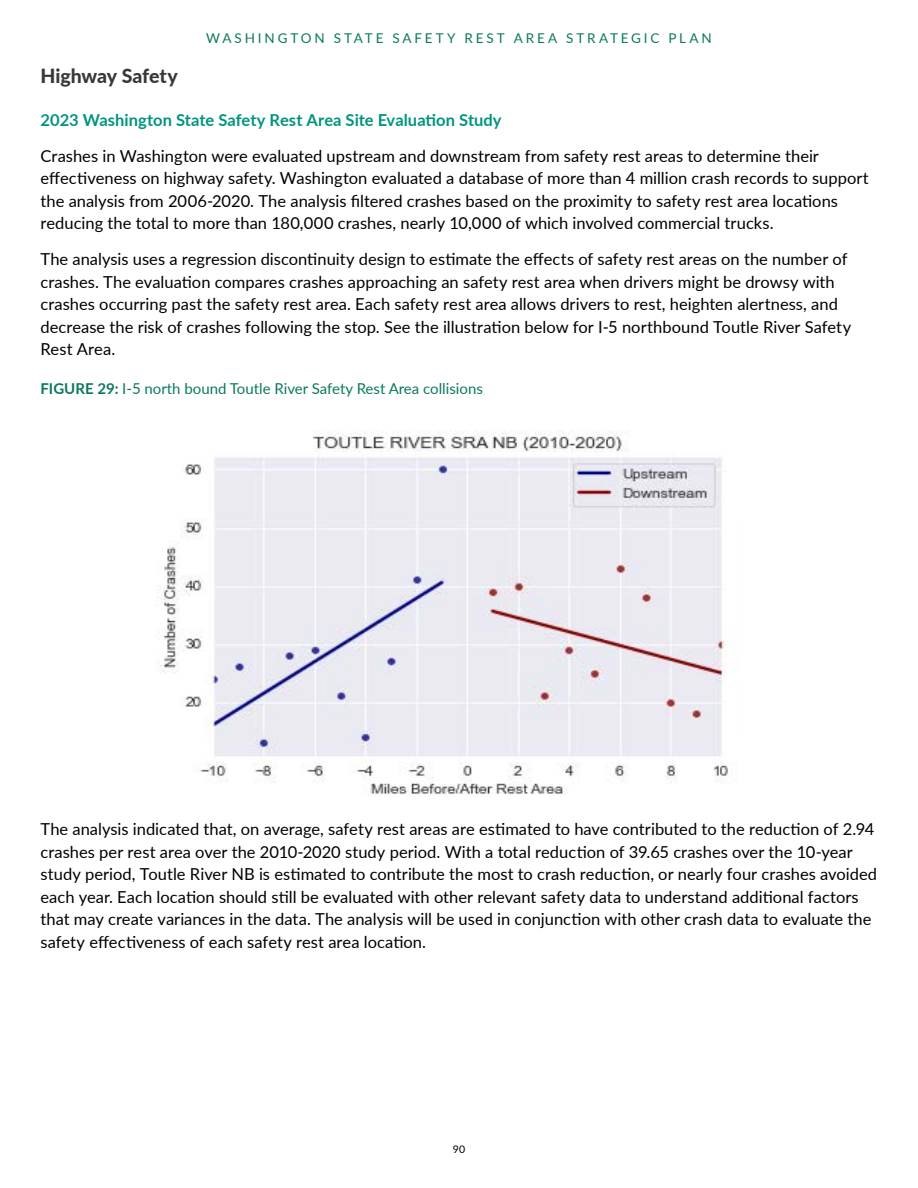
<style>
.page{position:relative;width:918px;height:1188px;background:#fff}
.page>*{position:absolute;margin:0;border:0;box-sizing:border-box;transform-origin:0 0}
.Heading_2{font:800 19.5px "Lato";letter-spacing:-.005em;color:#383935}
.Body_Copy{font:16.5px/22.5px "Lato";color:#000}
.Heading_3{font:700 16.5px "Lato";color:#00957d}
.t1{font:15px "Lato";color:#0a7960}
.t2{font:13.5px "Lato";letter-spacing:.215em;color:#0a7960}
.t3{font:10.5px "Lato";color:#000}
.s1{font-weight:700}
</style>
<div class="page">
<img style="left:157px;top:430px;width:572px;height:365px">
<p class="t2" style="left:206px;top:29px;width:507px">WASHINGTON STATE SAFETY REST AREA STRATEGIC PLAN</p>
<p class="Heading_2" style="left:40px;top:62px;width:139px">Highway Safety</p>
<p class="Heading_3" style="left:40px;top:108px;width:463px">2023 Washington State Safety Rest Area Site Evaluation Study</p>
<p class="Body_Copy" style="left:40px;top:144px;width:830px">Crashes in Washington were evaluated upstream and downstream from safety rest areas to determine their effectiveness on highway safety. Washington evaluated a database of more than 4 million crash records to support the analysis from 2006-2020. The analysis filtered crashes based on the proximity to safety rest area locations reducing the total to more than 180,000 crashes, nearly 10,000 of which involved commercial trucks.</p>
<p class="Body_Copy" style="left:40px;top:248px;width:812px">The analysis uses a regression discontinuity design to estimate the effects of safety rest areas on the number of crashes. The evaluation compares crashes approaching an safety rest area when drivers might be drowsy with crashes occurring past the safety rest area. Each safety rest area allows drivers to rest, heighten alertness, and decrease the risk of crashes following the stop. See the illustration below for I-5 northbound Toutle River Safety Rest Area.</p>
<p class="t1" style="left:40px;top:378px;width:444px"><span class="s1">FIGURE 29:</span> I-5 north bound Toutle River Safety Rest Area collisions</p>
<p class="Body_Copy" style="left:40px;top:818px;width:838px">The analysis indicated that, on average, safety rest areas are estimated to have contributed to the reduction of 2.94 crashes per rest area over the 2010-2020 study period. With a total reduction of 39.65 crashes over the 10-year study period, Toutle River NB is estimated to contribute the most to crash reduction, or nearly four crashes avoided each year. Each location should still be evaluated with other relevant safety data to understand additional factors that may create variances in the data. The analysis will be used in conjunction with other crash data to evaluate the safety effectiveness of each safety rest area location.</p>
<p class="t3" style="left:453px;top:1142px;width:14px">90</p>
</div>
